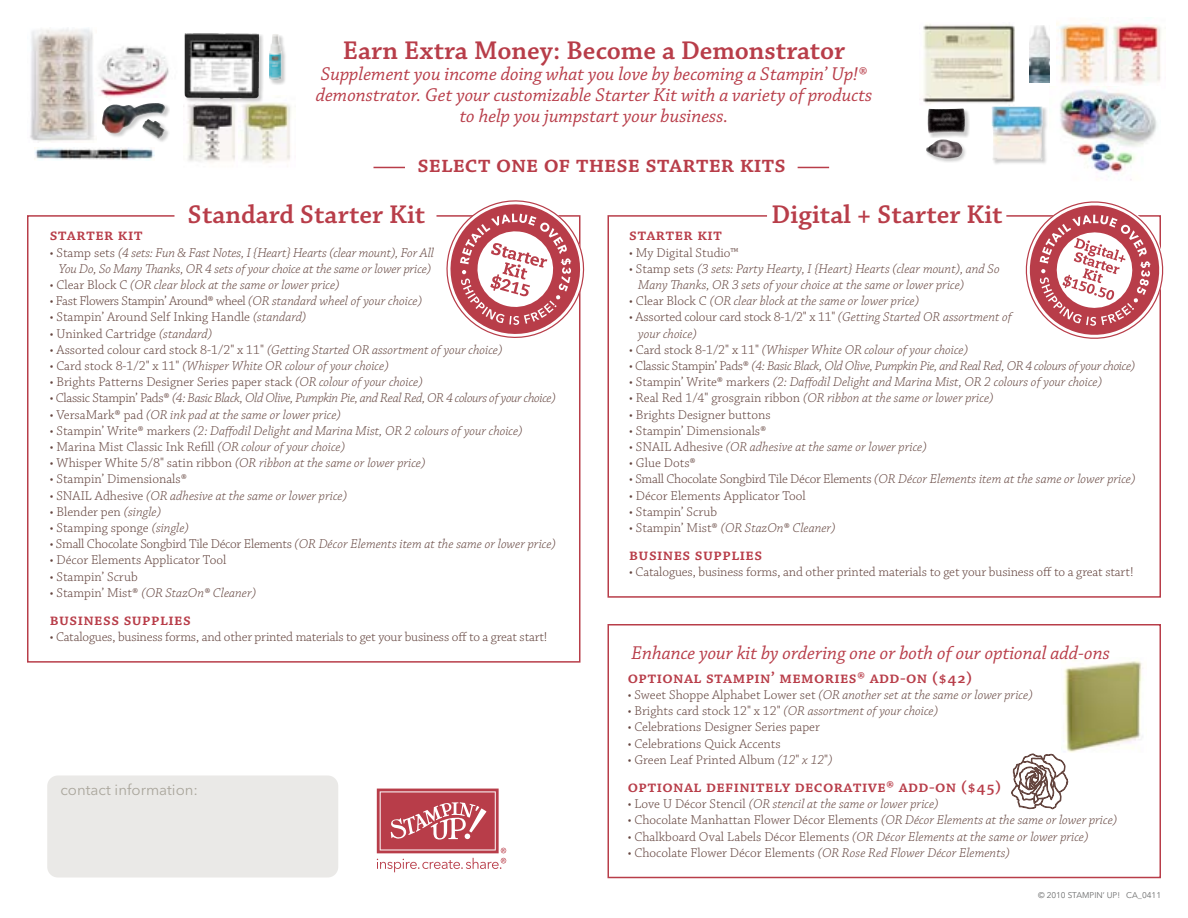
<style>
.page{position:relative;width:1188px;height:918px;background:#fff}
.page>*{position:absolute;margin:0;border:0;box-sizing:border-box;transform-origin:0 0}
.t1{font:600 27px "Chaparral Pro";letter-spacing:.01em;color:#b83d49}
.t2{font:600 24px "Chaparral Pro";color:#b83d49}
.t3{font:italic 19.5px/21px "Chaparral Pro";color:#b83d49;text-align:center}
.t4{font:600 16.5px "Chaparral Pro";letter-spacing:.025em;color:#b83d49}
.t5{font:15px "Avenir Next LT Pro";color:#aba79d}
.t6{font:italic 300 13.5px/16.2px "Chaparral Pro";color:#654640}
.t7{font:300 13.5px "Chaparral Pro";color:#654640}
.t8{font:italic 300 13.5px "Chaparral Pro";letter-spacing:-.025em;color:#654640}
.t9{font:300 13.5px "Chaparral Pro";letter-spacing:-.025em;color:#654640}
.t10{font:8.25px "Avenir Next LT Pro";color:#6a6b6b}
.s1{font-style:normal}
.s2{font-style:italic}
</style>
<div class="page">
<div style="left:926px;top:140px;width:41px;height:22px;background:#000;opacity:.2"></div>
<img style="left:926px;top:140px;width:35px;height:18px">
<div style="left:269px;top:35px;width:18px;height:51px;background:#000;opacity:.2"></div>
<img style="left:269px;top:34px;width:13px;height:46px">
<div style="left:928px;top:110px;width:42px;height:28px;background:#000;opacity:.2"></div>
<img style="left:928px;top:108px;width:37px;height:26px">
<div style="left:103px;top:94px;width:67px;height:49px;background:#000;opacity:.2"></div>
<img style="left:102px;top:103px;width:63px;height:36px">
<img style="left:30px;top:28px;width:64px;height:114px">
<img style="left:183px;top:102px;width:108px;height:61px">
<img style="left:1056px;top:23px;width:52px;height:62px">
<img style="left:1112px;top:17px;width:49px;height:67px">
<div style="left:185px;top:34px;width:79px;height:69px;background:#000;opacity:.2"></div>
<img style="left:184px;top:33px;width:75px;height:66px">
<img style="left:34px;top:148px;width:120px;height:12px">
<div style="left:992px;top:107px;width:56px;height:59px;background:#000;opacity:.2"></div>
<img style="left:991px;top:106px;width:52px;height:54px">
<svg style="left:1011px;top:753px;width:57px;height:56px"></svg>
<img style="left:94px;top:46px;width:76px;height:51px">
<img style="left:1030px;top:25px;width:20px;height:57px">
<img style="left:1064px;top:660px;width:79px;height:92px">
<div style="left:47px;top:776px;width:291px;height:102px;background:#eae9e7;border-radius:11px"></div>
<svg style="left:377px;top:789px;width:129px;height:83px"></svg>
<img style="left:1060px;top:89px;width:97px;height:91px">
<img style="left:923px;top:24px;width:92px;height:82px">
<svg style="left:607px;top:215px;width:554px;height:383px"></svg>
<svg style="left:27px;top:215px;width:554px;height:448px"></svg>
<hr style="left:374px;top:167px;width:31px;height:1px;background:#b83d49">
<hr style="left:798px;top:167px;width:31px;height:1px;background:#b83d49">
<div style="left:608px;top:624px;width:553px;height:254px;border:2px solid #b83d49"></div>
<svg style="left:439px;top:200px;width:146px;height:145px"></svg>
<svg style="left:1018px;top:201px;width:146px;height:146px"></svg>
<h1 class="t1" style="left:343px;top:35px;width:504px">Earn Extra Money: Become a Demonstrator</h1>
<h3 class="t3" style="left:316px;top:64px;width:558px">Supplement you income doing what you love by becoming a Stampin’ Up!® demonstrator. Get your customizable Starter Kit with a variety of products to help you jumpstart your business.</h3>
<h2 class="t2" style="left:418px;top:151px;width:370px">select one of these starter kits</h2>
<h1 class="t1" style="left:188px;top:199px;width:239px">Standard Starter Kit</h1>
<h1 class="t1" style="left:772px;top:199px;width:232px">Digital + Starter Kit</h1>
<p class="t4" style="left:50px;top:226px;width:94px">starter kit</p>
<p class="t6" style="left:50px;top:245px;width:386px;text-align:center"><span class="s1">• Stamp sets</span> (4 sets: Fun &amp; Fast Notes, I {Heart} Hearts (clear mount), For All<br>You Do, So Many Thanks, OR 4 sets of your choice at the same or lower price)</p>
<p class="t6" style="left:50px;top:277px;width:291px"><span class="s1">• Clear Block C</span> (OR clear block at the same or lower price)</p>
<p class="t9" style="left:50px;top:294px;width:374px">• Fast Flowers Stampin’ Around® wheel <span class="s2">(OR standard wheel of your choice)</span></p>
<p class="t7" style="left:50px;top:310px;width:258px">• Stampin’ Around Self Inking Handle <span class="s2">(standard)</span></p>
<p class="t7" style="left:50px;top:326px;width:164px">• Uninked Cartridge <span class="s2">(standard)</span></p>
<p class="t6" style="left:50px;top:342px;width:454px"><span class="s1">• Assorted colour card stock 8-1/2" x 11"</span> (Getting Started OR assortment of your choice)</p>
<p class="t6" style="left:50px;top:358px;width:340px"><span class="s1">• Card stock 8-1/2" x 11"</span> (Whisper White OR colour of your choice)</p>
<p class="t7" style="left:50px;top:375px;width:374px">• Brights Patterns Designer Series paper stack <span class="s2">(OR colour of your choice)</span></p>
<p class="t8" style="left:50px;top:391px;width:507px"><span class="s1">• Classic Stampin’ Pads®</span> (4: Basic Black, Old Olive, Pumpkin Pie, and Real Red, OR 4 colours of your choice)</p>
<p class="t6" style="left:50px;top:407px;width:293px"><span class="s1">• VersaMark® pad</span> (OR ink pad at the same or lower price)</p>
<p class="t6" style="left:50px;top:423px;width:474px"><span class="s1">• Stampin’ Write® markers</span> (2: Daffodil Delight and Marina Mist, OR 2 colours of your choice)</p>
<p class="t7" style="left:50px;top:439px;width:297px">• Marina Mist Classic Ink Refill <span class="s2">(OR colour of your choice)</span></p>
<p class="t6" style="left:50px;top:455px;width:377px"><span class="s1">• Whisper White 5/8" satin ribbon</span> (OR ribbon at the same or lower price)</p>
<p class="t7" style="left:50px;top:472px;width:139px">• Stampin’ Dimensionals®</p>
<p class="t6" style="left:50px;top:488px;width:299px"><span class="s1">• SNAIL Adhesive</span> (OR adhesive at the same or lower price)</p>
<p class="t7" style="left:50px;top:504px;width:113px">• Blender pen <span class="s2">(single)</span></p>
<p class="t7" style="left:50px;top:520px;width:141px">• Stamping sponge <span class="s2">(single)</span></p>
<p class="t6" style="left:50px;top:536px;width:508px"><span class="s1">• Small Chocolate Songbird Tile Décor Elements</span> (OR Décor Elements item at the same or lower price)</p>
<p class="t7" style="left:50px;top:553px;width:178px">• Décor Elements Applicator Tool</p>
<p class="t7" style="left:50px;top:569px;width:89px">• Stampin’ Scrub</p>
<p class="t6" style="left:50px;top:585px;width:208px"><span class="s1">• Stampin’ Mist®</span> (OR StazOn® Cleaner)</p>
<p class="t4" style="left:50px;top:610px;width:143px">business supplies</p>
<p class="t7" style="left:50px;top:630px;width:499px">• Catalogues, business forms, and other printed materials to get your business off to a great start!</p>
<p class="t5" style="left:60px;top:780px;width:139px">contact information:</p>
<p class="t4" style="left:629px;top:226px;width:94px">starter kit</p>
<p class="t7" style="left:629px;top:245px;width:111px">• My Digital Studio™</p>
<p class="t6" style="left:638px;top:261px;width:363px;text-indent:-9px"><span class="s1">• Stamp sets</span> (3 sets: Party Hearty, I {Heart} Hearts (clear mount), and So<br>Many Thanks, OR 3 sets of your choice at the same or lower price)</p>
<p class="t6" style="left:629px;top:293px;width:291px"><span class="s1">• Clear Block C</span> (OR clear block at the same or lower price)</p>
<p class="t6" style="left:638px;top:310px;width:375px;text-indent:-9px"><span class="s1">• Assorted colour card stock 8-1/2" x 11"</span> (Getting Started OR assortment of your choice)</p>
<p class="t6" style="left:629px;top:342px;width:340px"><span class="s1">• Card stock 8-1/2" x 11"</span> (Whisper White OR colour of your choice)</p>
<p class="t8" style="left:629px;top:358px;width:507px"><span class="s1">• Classic Stampin’ Pads®</span> (4: Basic Black, Old Olive, Pumpkin Pie, and Real Red, OR 4 colours of your choice)</p>
<p class="t6" style="left:629px;top:374px;width:474px"><span class="s1">• Stampin’ Write® markers</span> (2: Daffodil Delight and Marina Mist, OR 2 colours of your choice)</p>
<p class="t6" style="left:629px;top:391px;width:366px"><span class="s1">• Real Red 1/4" grosgrain ribbon</span> (OR ribbon at the same or lower price)</p>
<p class="t7" style="left:629px;top:407px;width:143px">• Brights Designer buttons</p>
<p class="t7" style="left:629px;top:423px;width:139px">• Stampin’ Dimensionals®</p>
<p class="t6" style="left:629px;top:439px;width:299px"><span class="s1">• SNAIL Adhesive</span> (OR adhesive at the same or lower price)</p>
<p class="t7" style="left:629px;top:456px;width:68px">• Glue Dots®</p>
<p class="t6" style="left:629px;top:472px;width:508px"><span class="s1">• Small Chocolate Songbird Tile Décor Elements</span> (OR Décor Elements item at the same or lower price)</p>
<p class="t7" style="left:629px;top:488px;width:178px">• Décor Elements Applicator Tool</p>
<p class="t7" style="left:629px;top:504px;width:89px">• Stampin’ Scrub</p>
<p class="t6" style="left:629px;top:520px;width:208px"><span class="s1">• Stampin’ Mist®</span> (OR StazOn® Cleaner)</p>
<p class="t4" style="left:629px;top:546px;width:134px">busines supplies</p>
<p class="t7" style="left:629px;top:565px;width:506px">• Catalogues, business forms, and other printed materials to get your business off to a great start!</p>
<h3 class="t3" style="left:632px;top:643px;width:480px">Enhance your kit by ordering one or both of our optional add-ons</h3>
<p class="t4" style="left:628px;top:668px;width:346px">optional stampin’ memories® add-on ($42)</p>
<p class="t6" style="left:628px;top:687px;width:406px"><span class="s1">• Sweet Shoppe Alphabet Lower set</span> (OR another set at the same or lower price)</p>
<p class="t6" style="left:628px;top:704px;width:312px"><span class="s1">• Brights card stock 12" x 12"</span> (OR assortment of your choice)</p>
<p class="t7" style="left:628px;top:720px;width:194px">• Celebrations Designer Series paper</p>
<p class="t7" style="left:628px;top:736px;width:154px">• Celebrations Quick Accents</p>
<p class="t7" style="left:628px;top:752px;width:206px">• Green Leaf Printed Album <span class="s2">(12</span>" <span class="s2">x 12</span>"<span class="s2">)</span></p>
<p class="t4" style="left:628px;top:777px;width:375px">optional definitely decorative® add-on ($45)</p>
<p class="t6" style="left:628px;top:797px;width:312px"><span class="s1">• Love U Décor Stencil</span> (OR stencil at the same or lower price)</p>
<p class="t7" style="left:628px;top:813px;width:491px">• Chocolate Manhattan Flower Décor Elements <span class="s2">(OR Décor Elements at the same or lower price)</span></p>
<p class="t6" style="left:628px;top:829px;width:462px"><span class="s1">• Chalkboard Oval Labels Décor Elements</span> (OR Décor Elements at the same or lower price)</p>
<p class="t6" style="left:628px;top:845px;width:383px"><span class="s1">• Chocolate Flower Décor Elements</span> (OR Rose Red Flower Décor Elements)</p>
<p class="t10" style="left:1038px;top:891px;width:124px">© 2010 STAMPIN’ UP! ca_0411</p>
</div>
